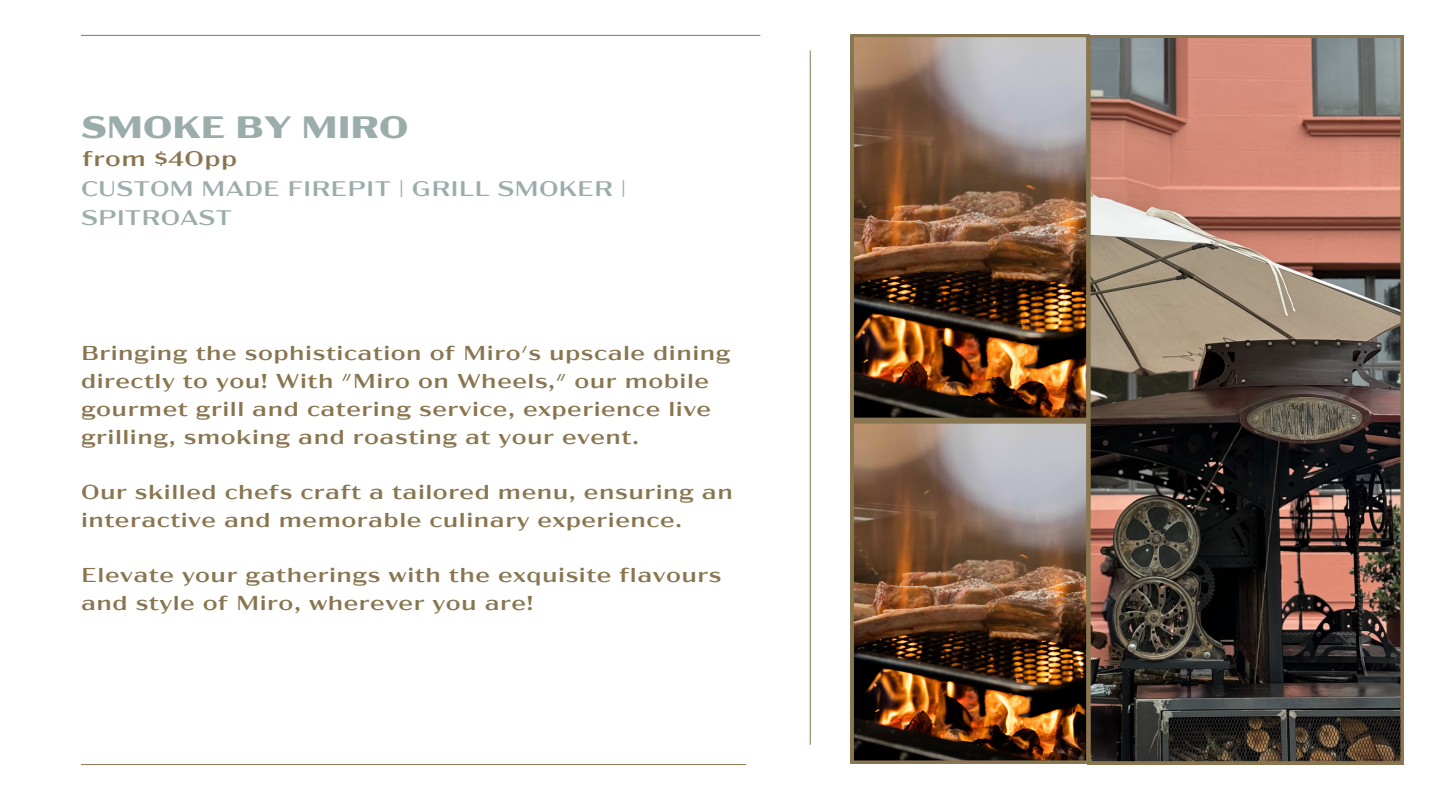
<style>
.page{position:relative;width:1440px;height:810px;background:#fff}
.page>*{position:absolute;margin:0;border:0;box-sizing:border-box;transform-origin:0 0}
.t1{font:700 30.8px "Acme Gothic Extra Wide";color:#9badab}
.t2{font:23px "Acme Gothic Extra Wide";color:#89754f}
.t3{font:21px/29.2px "Acme Gothic Extra Wide";color:#9badab}
.t4{font:21px "Acme Gothic Extra Wide";letter-spacing:.025em;color:#89754f}
.t5{font:20px/27.8px "Acme Gothic Extra Wide";letter-spacing:.025em;color:#89754f}
</style>
<div class="page">
<hr style="left:81px;top:35px;width:679px;height:1px;background:#89754f">
<hr style="left:810px;top:50px;width:1px;height:695px;background:#89754f">
<img style="left:851px;top:421px;width:237px;height:342px">
<img style="left:1088px;top:35px;width:315px;height:729px">
<hr style="left:81px;top:764px;width:665px;height:1px;background:#89754f">
<img style="left:851px;top:34px;width:238px;height:386px">
<h2 class="t1" style="left:81px;top:113px;width:329px">SMOKE BY MIRO</h2>
<p class="t4" style="left:82px;top:149px;width:156px">from $40pp</p>
<p class="t3" style="left:81px;top:175px;width:547px">CUSTOM MADE FIREPIT | GRILL SMOKER |<br>SPITROAST</p>
<p class="t5" style="left:81px;top:341px;width:651px">Bringing the sophistication of Miro's upscale dining directly to you! With "Miro on Wheels," our mobile gourmet grill and catering service, experience live grilling, smoking and roasting at your event.</p>
<p class="t5" style="left:81px;top:479px;width:653px">Our skilled chefs craft a tailored menu, ensuring an interactive and memorable culinary experience.</p>
<p class="t5" style="left:81px;top:563px;width:642px">Elevate your gatherings with the exquisite flavours and style of Miro, wherever you are!</p>
<p class="t2" style="left:923px;top:489px;width:9px">´</p>
</div>
